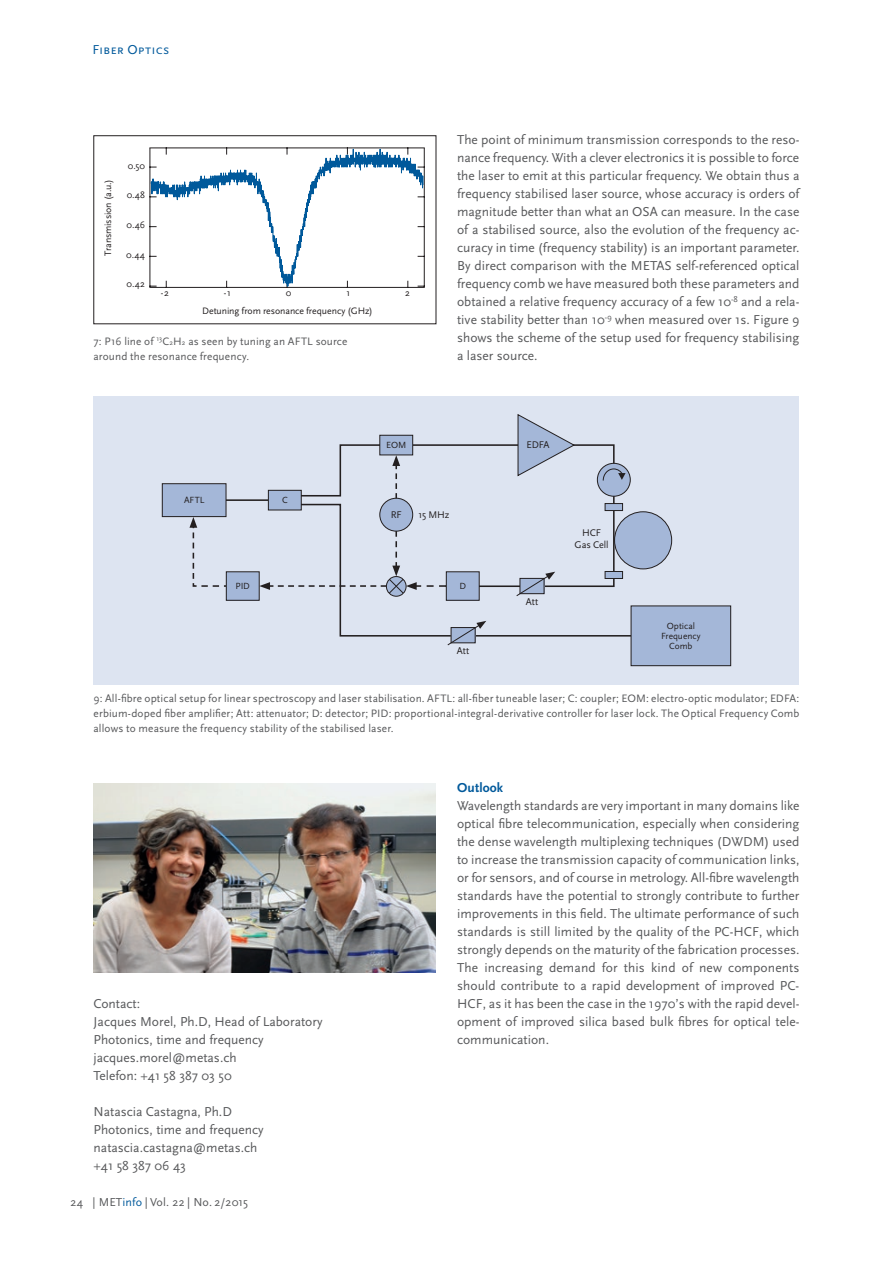
<style>
.page{position:relative;width:893px;height:1263px;background:#fff}
.page>*{position:absolute;margin:0;border:0;box-sizing:border-box;transform-origin:0 0}
.t1{font:13.5px/18px "Scala Sans";color:#57585a;text-align:justify}
.t2{font:13.5px "Scala Sans Caps";letter-spacing:.015em;color:#00599b}
.t3{font:700 13.5px "Scala Sans";letter-spacing:.01em;color:#00599b}
.t4{font:12px "Scala Sans";letter-spacing:.01em;color:#57585a}
.t5{font:11.25px/15px "Scala Sans";letter-spacing:.01em;color:#57585a}
.t6{font:10.05px/11.7px "Scala Sans";letter-spacing:-.01em;color:#231f20;text-align:center}
.t7{font:9.75px "Scala Sans";letter-spacing:-.005em;color:#231f20}
.t8{font:9.3px/10.1px "Scala Sans";letter-spacing:-.005em;color:#231f20;text-align:center}
.s1{font-size:7.35px}
.s2{color:#00599b}
</style>
<div class="page">
<div style="left:94px;top:396px;width:705px;height:288px;background:#dde4f1"></div>
<img style="left:94px;top:784px;width:342px;height:188px">
<hr style="left:149px;top:148px;width:1px;height:139px;background:#231f20">
<hr style="left:424px;top:148px;width:1px;height:139px;background:#231f20">
<hr style="left:149px;top:287px;width:276px;height:1px;background:#231f20">
<hr style="left:149px;top:147px;width:276px;height:1px;background:#231f20">
<svg style="left:150px;top:135px;width:274px;height:190px"></svg>
<div style="left:631px;top:606px;width:100px;height:60px;background:#a4b7d8"></div>
<div style="left:631px;top:605px;width:100px;height:61px;border:1px solid #231f20"></div>
<hr style="left:224px;top:499px;width:46px;height:2px;background:#231f20">
<svg style="left:339px;top:443px;width:276px;height:144px"></svg>
<hr style="left:475px;top:635px;width:156px;height:2px;background:#231f20">
<div style="left:380px;top:435px;width:33px;height:20px;background:#a4b7d8"></div>
<div style="left:379px;top:435px;width:34px;height:20px;border:1px solid #231f20"></div>
<div style="left:597px;top:463px;width:33px;height:33px;background:#a4b7d8;border-radius:50%"></div>
<div style="left:597px;top:463px;width:34px;height:34px;border:1px solid #231f20;border-radius:50%"></div>
<div style="left:614px;top:512px;width:58px;height:57px;background:#a4b7d8;border-radius:50%"></div>
<div style="left:614px;top:511px;width:58px;height:58px;border:1px solid #231f20;border-radius:50%"></div>
<svg style="left:189px;top:517px;width:38px;height:71px"></svg>
<svg style="left:516px;top:572px;width:39px;height:24px"></svg>
<svg style="left:517px;top:414px;width:59px;height:63px"></svg>
<div style="left:605px;top:503px;width:18px;height:7px;background:#a4b7d8"></div>
<div style="left:605px;top:503px;width:18px;height:8px;border:1px solid #231f20"></div>
<div style="left:605px;top:571px;width:18px;height:7px;background:#a4b7d8"></div>
<div style="left:605px;top:571px;width:18px;height:8px;border:1px solid #231f20"></div>
<svg style="left:602px;top:468px;width:24px;height:13px"></svg>
<div style="left:162px;top:484px;width:64px;height:33px;background:#a4b7d8"></div>
<div style="left:162px;top:483px;width:64px;height:34px;border:1px solid #231f20"></div>
<div style="left:226px;top:572px;width:33px;height:28px;background:#a4b7d8"></div>
<div style="left:226px;top:571px;width:34px;height:30px;border:1px solid #231f20"></div>
<svg style="left:259px;top:455px;width:227px;height:191px"></svg>
<p class="t2" style="left:93px;top:42px;width:78px">Fiber Optics</p>
<p class="t7" style="left:103px;top:256px;width:78px;rotate:-90deg">Transmission (a.u.)</p>
<p class="t7" style="left:128px;top:160px;width:19px">0.50</p>
<p class="t7" style="left:127px;top:190px;width:20px">0.48</p>
<p class="t7" style="left:126px;top:219px;width:20px">0.46</p>
<p class="t7" style="left:126px;top:249px;width:20px">0.44</p>
<p class="t7" style="left:127px;top:279px;width:20px">0.42</p>
<p class="t7" style="left:161px;top:288px;width:10px">-2</p>
<p class="t7" style="left:224px;top:288px;width:9px">-1</p>
<p class="t7" style="left:286px;top:288px;width:7px">0</p>
<p class="t7" style="left:346px;top:288px;width:5px">1</p>
<p class="t7" style="left:405px;top:288px;width:6px">2</p>
<p class="t7" style="left:202px;top:305px;width:172px">Detuning from resonance frequency (GHz)</p>
<p class="t5" style="left:94px;top:334px;width:255px">7: P16 line of <sup>13</sup>C<span class="s1">2</span>H<span class="s1">2</span> as seen by tuning an AFTL source around the resonance frequency.</p>
<p class="t1" style="left:457px;top:131px;width:344px">The point of minimum transmission corresponds to the reso&shy;nance frequency. With a clever electronics it is possible to force the laser to emit at this particular frequency. We obtain thus a frequency stabilised laser source, whose accuracy is orders of magnitude better than what an OSA can measure. In the case of a stabilised source, also the evolution of the frequency ac&shy;curacy in time (frequency stability) is an important parameter.<br>By direct comparison with the METAS self-referenced optical frequency comb we have measured both these parameters and obtained a relative frequency accuracy of a few 10<sup>-8</sup> and a rela&shy;tive stability better than 10<sup>-9</sup> when measured over 1s. Figure 9 shows the scheme of the setup used for frequency stabilising a laser source.</p>
<p class="t8" style="left:184px;top:495px;width:22px">AFTL</p>
<p class="t8" style="left:282px;top:495px;width:7px">C</p>
<p class="t8" style="left:236px;top:581px;width:16px">PID</p>
<p class="t8" style="left:386px;top:440px;width:22px">EOM</p>
<p class="t6" style="left:391px;top:509px;width:13px">RF</p>
<p class="t6" style="left:418px;top:509px;width:32px">15 MHz</p>
<p class="t8" style="left:459px;top:581px;width:8px">D</p>
<p class="t6" style="left:457px;top:645px;width:14px">Att</p>
<p class="t6" style="left:526px;top:439px;width:25px">EDFA</p>
<p class="t6" style="left:526px;top:596px;width:14px">Att</p>
<p class="t6" style="left:575px;top:527px;width:35px">HCF<br>Gas Cell</p>
<p class="t8" style="left:661px;top:621px;width:41px">Optical<br>Frequency<br>Comb</p>
<p class="t5" style="left:94px;top:691px;width:707px;text-align:justify">9: All-fibre optical setup for linear spectroscopy and laser stabilisation. AFTL: all-fiber tuneable laser; C: coupler; EOM: electro-optic modulator; EDFA: erbium-doped fiber amplifier; Att: attenuator; D: detector; PID: proportional-integral-derivative controller for laser lock. The Optical Frequency Comb allows to measure the frequency stability of the stabilised laser.</p>
<p class="t1" style="left:94px;top:995px;width:230px;text-align:left">Contact:<br>Jacques Morel, Ph.D, Head of Laboratory<br>Photonics, time and frequency jacques.morel@metas.ch<br>Telefon: +41 58 387 03 50</p>
<p class="t1" style="left:94px;top:1103px;width:172px;text-align:left">Natascia Castagna, Ph.D<br>Photonics, time and frequency natascia.castagna@metas.ch +41 58 387 06 43</p>
<p class="t4" style="left:70px;top:1196px;width:179px">24 | MET<span class="s2">info</span> | Vol. 22 | No. 2/2015</p>
<p class="t3" style="left:457px;top:780px;width:48px">Outlook</p>
<p class="t1" style="left:457px;top:797px;width:344px">Wavelength standards are very important in many domains like optical fibre telecommunication, especially when considering the dense wavelength multiplexing techniques (DWDM) used to increase the transmission capacity of communication links, or for sensors, and of course in metrology. All-fibre wavelength standards have the potential to strongly contribute to further improvements in this field. The ultimate performance of such standards is still limited by the quality of the PC-HCF, which strongly depends on the maturity of the fabrication processes.<br>The increasing demand for this kind of new components should contribute to a rapid development of improved PC-HCF, as it has been the case in the 1970’s with the rapid devel&shy;opment of improved silica based bulk fibres for optical tele&shy;communication.</p>
</div>
